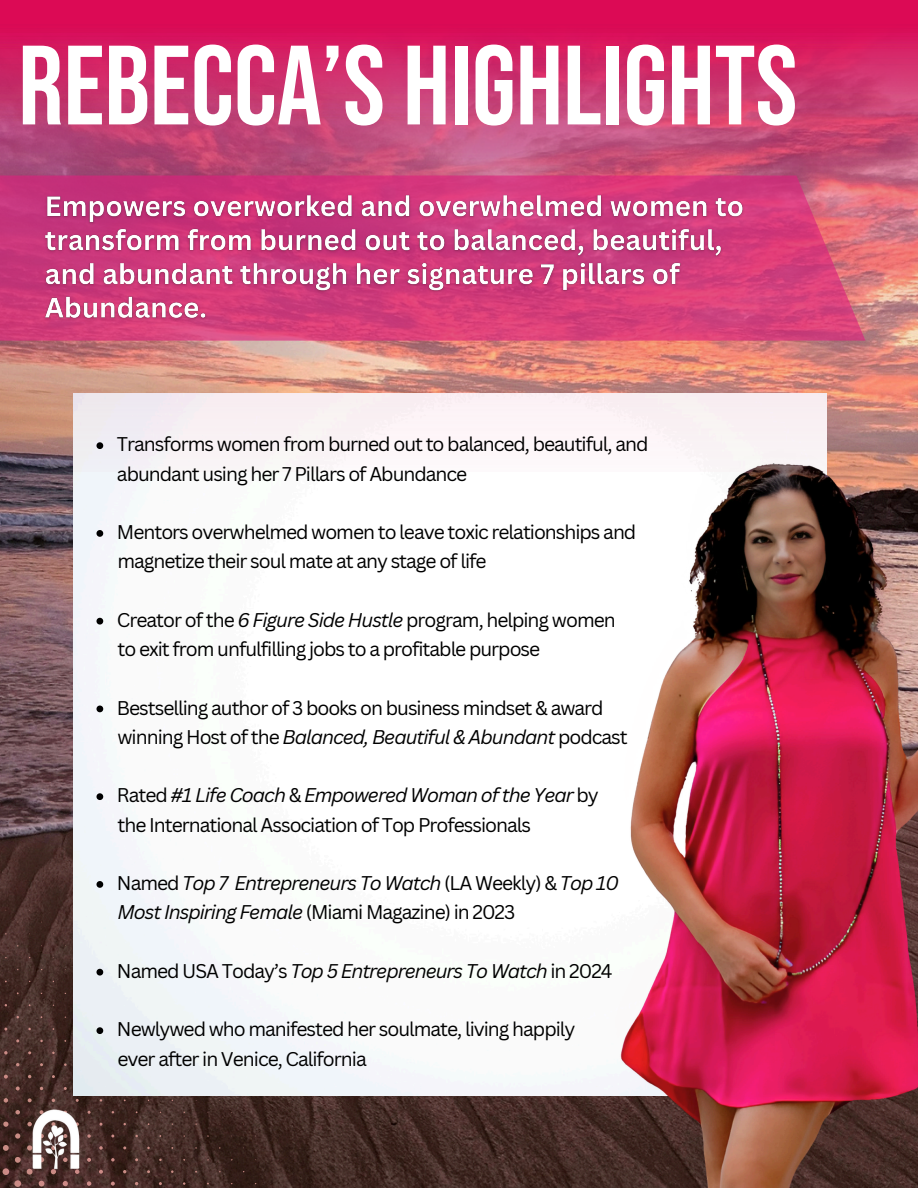
<style>
.page{position:relative;width:918px;height:1188px;background:#fff}
.page>*{position:absolute;margin:0;border:0;box-sizing:border-box;transform-origin:0 0}
.t1{font:112.5px "Bebas Neue";color:#fff}
.t2{font:19.35px/29.2px "Canva Sans";letter-spacing:-.055em;color:#000}
.t3{font:italic 19.35px "Canva Sans";letter-spacing:-.055em;color:#000}
.s1{font-style:italic}
.s2{font-style:normal}
</style>
<div class="page">
<img style="left:0;top:471px;width:597px;height:717px">
<img style="left:0;top:754px;width:408px;height:434px">
<img style="left:73px;top:471px;width:524px;height:625px">
<img style="left:0;top:0;width:918px;height:471px">
<svg style="left:0;top:175px;width:597px;height:166px;background:#d03b7a"></svg>
<svg style="left:96px;top:442px;width:7px;height:7px"></svg>
<svg style="left:96px;top:530px;width:7px;height:7px"></svg>
<svg style="left:96px;top:618px;width:7px;height:7px"></svg>
<svg style="left:96px;top:706px;width:7px;height:6px"></svg>
<svg style="left:96px;top:793px;width:7px;height:7px"></svg>
<svg style="left:96px;top:881px;width:7px;height:7px"></svg>
<svg style="left:96px;top:969px;width:7px;height:13px"></svg>
<svg style="left:96px;top:1027px;width:7px;height:7px"></svg>
<img style="left:40px;top:188px;width:557px;height:139px">
<img style="left:597px;top:92px;width:321px;height:1096px">
<img style="left:28px;top:1109px;width:56px;height:64px">
<p class="t1" style="left:18px;top:23px;width:781px">REBECCA’S HIGHLIGHTS</p>
<p class="t2" style="left:117px;top:429px;width:533px">Transforms women from burned out to balanced, beautiful, and abundant using her 7 Pillars of Abundance</p>
<p class="t2" style="left:117px;top:517px;width:521px">Mentors overwhelmed women to leave toxic relationships and</p>
<p class="t2" style="left:118px;top:546px;width:371px">magnetize their soul mate at any stage of life</p>
<p class="t2" style="left:117px;top:605px;width:500px">Creator of the <span class="s1">6 Figure Side Hustle</span> program, helping women</p>
<p class="t2" style="left:118px;top:634px;width:424px">to exit from unfulfilling jobs to a profitable purpose</p>
<p class="t2" style="left:117px;top:692px;width:488px">Bestselling author of 3 books on business mindset &amp; award</p>
<p class="t3" style="left:118px;top:723px;width:512px"><span class="s2">winning Host of the</span> Balanced, Beautiful &amp; Abundant <span class="s2">podcast</span></p>
<p class="t3" style="left:117px;top:782px;width:483px"><span class="s2">Rated</span> #1 Life Coach <span class="s2">&amp;</span> Empowered Woman of the Year <span class="s2">by</span></p>
<p class="t2" style="left:118px;top:809px;width:415px">the International Association of Top Professionals</p>
<p class="t3" style="left:117px;top:869px;width:503px"><span class="s2">Named</span> Top 7 Entrepreneurs To Watch <span class="s2">(LA Weekly) &amp;</span> Top 10</p>
<p class="t2" style="left:118px;top:897px;width:399px"><span class="s1">Most Inspiring Female</span> (Miami Magazine) in 2023</p>
<p class="t3" style="left:117px;top:957px;width:497px"><span class="s2">Named USA Today’s</span> Top 5 Entrepreneurs To Watch <span class="s2">in 2024</span></p>
<p class="t2" style="left:117px;top:1014px;width:460px">Newlywed who manifested her soulmate, living happily</p>
<p class="t2" style="left:118px;top:1043px;width:251px">ever after in Venice, California</p>
</div>
